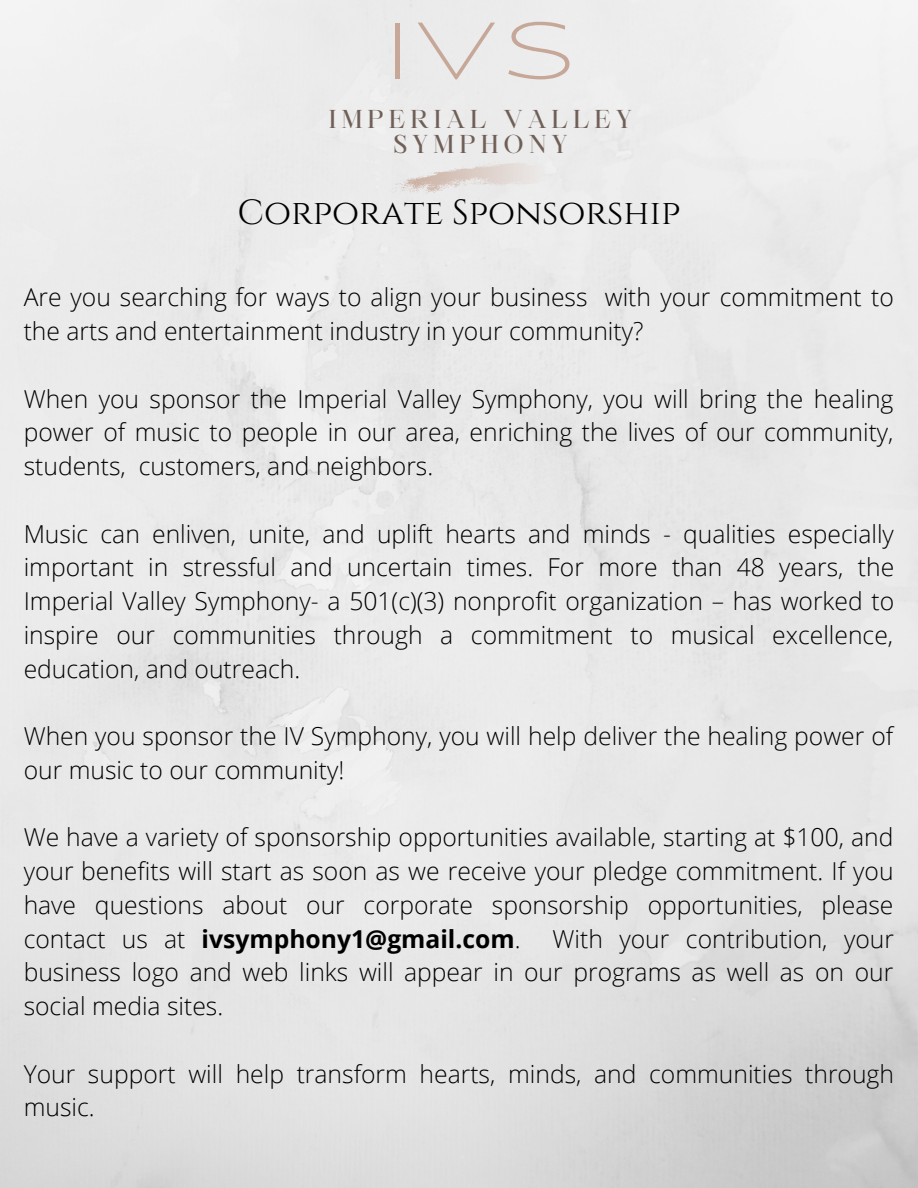
<style>
.page{position:relative;width:918px;height:1188px;background:#fff}
.page>*{position:absolute;margin:0;border:0;box-sizing:border-box;transform-origin:0 0}
.t1{font:200 expanded 79.8px "Balgin";color:#c6a798}
.t2{font:34.95px "Cinzel";color:#000}
.t3{font:300 24.75px/33.8px "Open Sans";color:#000;text-align:justify}
.t4{font:24.75px "Maharlika";letter-spacing:.2em;color:#705f57}
.s1{font-weight:700}
</style>
<div class="page">
<svg style="left:389px;top:161px;width:164px;height:33px"></svg>
<p class="t1" style="left:386px;top:19px;width:191px">IVS</p>
<p class="t4" style="left:329px;top:109px;width:305px">IMPERIAL VALLEY</p>
<p class="t4" style="left:393px;top:134px;width:175px">SYMPHONY</p>
<p class="t2" style="left:238px;top:190px;width:444px">CORPORATE SPONSORSHIP</p>
<p class="t3" style="left:24px;top:280px;width:872px">Are you searching for ways to align your business with your commitment to the arts and entertainment industry in your community?</p>
<p class="t3" style="left:24px;top:381px;width:871px">When you sponsor the Imperial Valley Symphony, you will bring the healing power of music to people in our area, enriching the lives of our community, students, customers, and neighbors.</p>
<p class="t3" style="left:24px;top:516px;width:872px">Music can enliven, unite, and uplift hearts and minds - qualities especially important in stressful and uncertain times. For more than 48 years, the Imperial Valley Symphony- a 501(c)(3) nonprofit organization – has worked to inspire our communities through a commitment to musical excellence, education, and outreach.</p>
<p class="t3" style="left:24px;top:719px;width:871px">When you sponsor the IV Symphony, you will help deliver the healing power of our music to our community!</p>
<p class="t3" style="left:24px;top:820px;width:871px">We have a variety of sponsorship opportunities available, starting at $100, and your benefits will start as soon as we receive your pledge commitment. If you have questions about our corporate sponsorship opportunities, please contact us at <span class="s1">ivsymphony1@gmail.com</span>.</p>
<p class="t3" style="left:24px;top:921px;width:872px;text-indent:529px">With your contribution, your business logo and web links will appear in our programs as well as on our social media sites.</p>
<p class="t3" style="left:24px;top:1056px;width:872px">Your support will help transform hearts, minds, and communities through music.</p>
</div>
